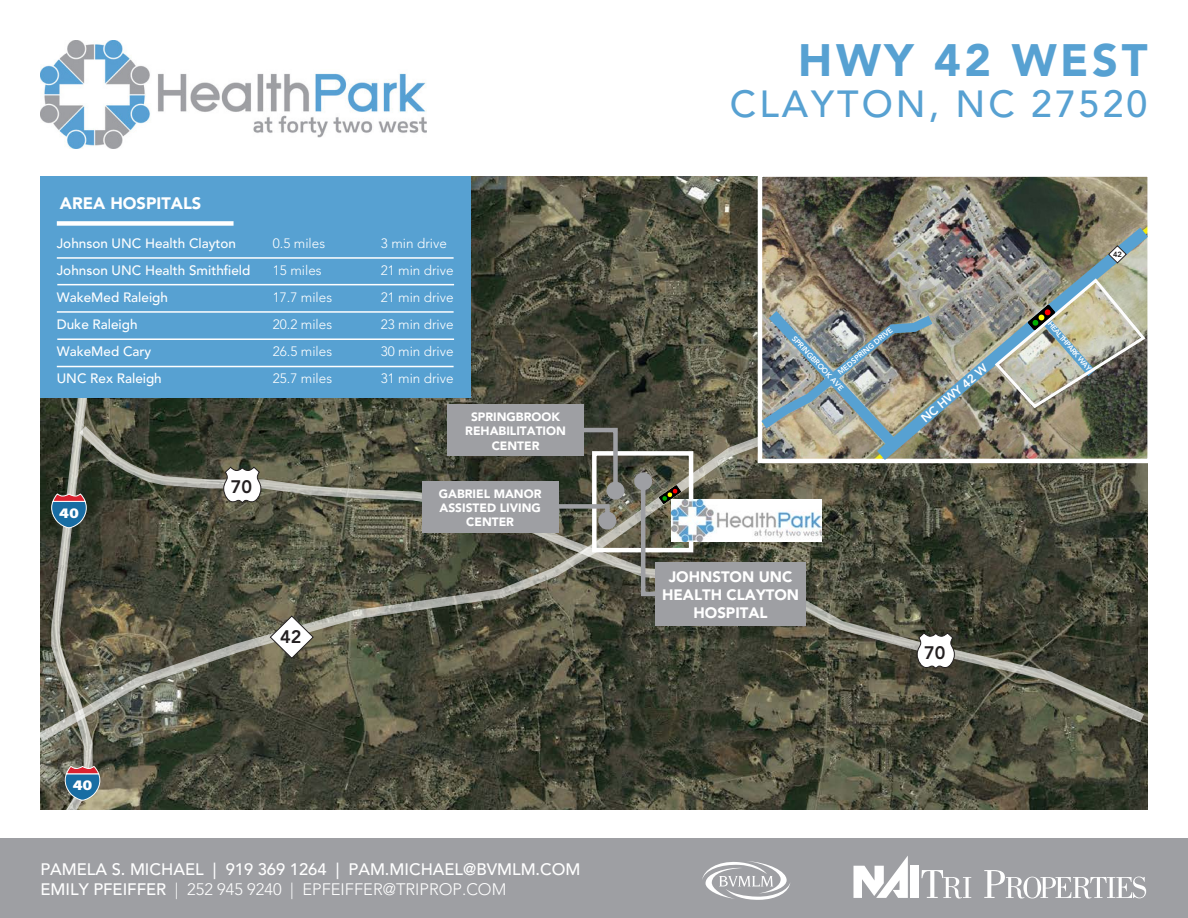
<style>
.page{position:relative;width:1188px;height:918px;background:#fff}
.page>*{position:absolute;margin:0;border:0;box-sizing:border-box;transform-origin:0 0}
.t1{font:900 45px "Avenir";letter-spacing:.08em;color:#57a1d2}
.t2{font:500 37.5px "Avenir";letter-spacing:.08em;color:#57a1d2}
.t3{font:800 18px "Avenir";color:#231f20}
.t4{font:500 16.5px/19.8px "Avenir";color:#fff}
.t5{font:900 16.5px "Avenir";color:#fff}
.t6{font:900 15px "Avenir";color:#fff}
.t7{font:900 15px "Source Sans Pro";color:#fff;scale:1.23 1}
.t8{font:300 13.5px "Avenir";color:#fff}
.t9{font:500 13.5px "Avenir";color:#fff}
.t10{font:900 12px/14.4px "Avenir";color:#fff;text-align:center}
.t11{font:800 12px "Avenir";color:#fff}
.t12{font:800 7.5px "Avenir";color:#fff}
.t13{font:800 7.5px "Avenir";color:#231f20}
.s1{font-weight:300}
</style>
<div class="page">
<img style="left:40px;top:40px;width:387px;height:108px">
<div style="left:0;top:838px;width:1188px;height:80px;background:#9e9fa3"></div>
<svg style="left:921px;top:870px;width:50px;height:29px"></svg>
<svg style="left:984px;top:870px;width:162px;height:29px"></svg>
<div style="left:911px;top:866px;width:8px;height:32px;background:#fff"></div>
<svg style="left:854px;top:856px;width:54px;height:42px"></svg>
<svg style="left:702px;top:861px;width:88px;height:39px"></svg>
<img style="left:40px;top:177px;width:1107px;height:633px">
<svg style="left:40px;top:296px;width:1039px;height:447px;background:#454738"></svg>
<svg style="left:50px;top:397px;width:65px;height:413px;background:#686c64"></svg>
<svg style="left:78px;top:425px;width:1067px;height:299px;background:#515142"></svg>
<svg style="left:916px;top:632px;width:39px;height:38px"></svg>
<svg style="left:223px;top:466px;width:39px;height:38px"></svg>
<div style="left:40px;top:225px;width:431px;height:172px;background:#57a1d2"></div>
<div style="left:422px;top:482px;width:136px;height:51px;background:#9e9fa3"></div>
<div style="left:447px;top:405px;width:137px;height:51px;background:#9e9fa3"></div>
<div style="left:40px;top:176px;width:431px;height:52px;background:#57a1d2"></div>
<div style="left:57px;top:221px;width:177px;height:5px;background:#fff"></div>
<img style="left:763px;top:177px;width:384px;height:281px">
<div style="left:758px;top:172px;width:394px;height:291px;border:4px solid #fff"></div>
<img style="left:864px;top:215px;width:288px;height:257px">
<img style="left:751px;top:300px;width:192px;height:156px">
<svg style="left:1107px;top:245px;width:21px;height:19px"></svg>
<img style="left:993px;top:276px;width:155px;height:134px">
<div style="left:592px;top:451px;width:101px;height:101px;border:4px solid #fff"></div>
<svg style="left:558px;top:502px;width:54px;height:23px"></svg>
<div style="left:598px;top:512px;width:18px;height:18px;background:#9e9fa3;border-radius:50%"></div>
<svg style="left:574px;top:426px;width:46px;height:69px"></svg>
<div style="left:606px;top:482px;width:18px;height:18px;background:#9e9fa3;border-radius:50%"></div>
<svg style="left:639px;top:477px;width:42px;height:121px;background:#717063"></svg>
<div style="left:634px;top:472px;width:18px;height:18px;background:#9e9fa3;border-radius:50%"></div>
<div style="left:655px;top:563px;width:151px;height:63px;background:#9e9fa3"></div>
<img style="left:672px;top:500px;width:150px;height:42px">
<hr style="left:57px;top:257px;width:397px;height:2px;background:#fff">
<hr style="left:57px;top:284px;width:397px;height:1px;background:#fff">
<hr style="left:57px;top:311px;width:397px;height:2px;background:#fff">
<hr style="left:57px;top:338px;width:397px;height:2px;background:#fff">
<hr style="left:57px;top:366px;width:397px;height:1px;background:#fff">
<p class="t5" style="left:60px;top:193px;width:143px">AREA HOSPITALS</p>
<p class="t9" style="left:57px;top:236px;width:181px">Johnson UNC Health Clayton</p>
<p class="t8" style="left:273px;top:236px;width:54px">0.5 miles</p>
<p class="t8" style="left:381px;top:236px;width:68px">3 min drive</p>
<p class="t9" style="left:57px;top:263px;width:195px">Johnson UNC Health Smithfield</p>
<p class="t8" style="left:273px;top:263px;width:50px">15 miles</p>
<p class="t8" style="left:381px;top:263px;width:74px">21 min drive</p>
<p class="t9" style="left:57px;top:290px;width:113px">WakeMed Raleigh</p>
<p class="t8" style="left:273px;top:290px;width:61px">17.7 miles</p>
<p class="t8" style="left:381px;top:290px;width:74px">21 min drive</p>
<p class="t9" style="left:57px;top:317px;width:82px">Duke Raleigh</p>
<p class="t8" style="left:273px;top:317px;width:61px">20.2 miles</p>
<p class="t8" style="left:381px;top:317px;width:74px">23 min drive</p>
<p class="t9" style="left:57px;top:344px;width:96px">WakeMed Cary</p>
<p class="t8" style="left:273px;top:344px;width:61px">26.5 miles</p>
<p class="t8" style="left:381px;top:344px;width:74px">30 min drive</p>
<p class="t9" style="left:57px;top:371px;width:107px">UNC Rex Raleigh</p>
<p class="t8" style="left:273px;top:371px;width:61px">25.7 miles</p>
<p class="t8" style="left:381px;top:371px;width:74px">31 min drive</p>
<p class="t10" style="left:465px;top:409px;width:102px">SPRINGBROOK<br>REHABILITATION<br>CENTER</p>
<p class="t7" style="left:59px;top:502px;width:18px">40</p>
<p class="t7" style="left:73px;top:775px;width:18px">40</p>
<p class="t3" style="left:231px;top:476px;width:23px">70</p>
<p class="t3" style="left:280px;top:626px;width:23px">42</p>
<p class="t10" style="left:439px;top:486px;width:104px">GABRIEL MANOR<br>ASSISTED LIVING<br>CENTER</p>
<p class="t4" style="left:40px;top:860px;width:542px">PAMELA S. MICHAEL | 919 369 1264 | PAM.MICHAEL@BVMLM.COM<br>EMILY PFEIFFER <span class="s1">| 252 945 9240 | EPFEIFFER@TRIPROP.COM</span></p>
<h1 class="t1" style="left:798px;top:34px;width:351px">HWY 42 WEST</h1>
<h2 class="t2" style="left:730px;top:83px;width:419px">CLAYTON, NC 27520</h2>
<p class="t12" style="left:836px;top:370px;width:71px;rotate:-40deg">MEDSPRING DRIVE</p>
<p class="t12" style="left:797px;top:334px;width:73px;rotate:47deg">SPRINGBROOK AVE</p>
<p class="t11" style="left:918px;top:414px;width:84px;rotate:-40deg">NC HWY 42 W</p>
<p class="t13" style="left:1113px;top:250px;width:10px">42</p>
<p class="t12" style="left:1053px;top:320px;width:64px;rotate:50deg">HEALTHPARK WAY</p>
<p class="t6" style="left:669px;top:568px;width:125px">JOHNSTON UNC</p>
<p class="t6" style="left:662px;top:586px;width:138px">HEALTH CLAYTON</p>
<p class="t6" style="left:694px;top:604px;width:76px">HOSPITAL</p>
<p class="t3" style="left:924px;top:642px;width:23px">70</p>
</div>
